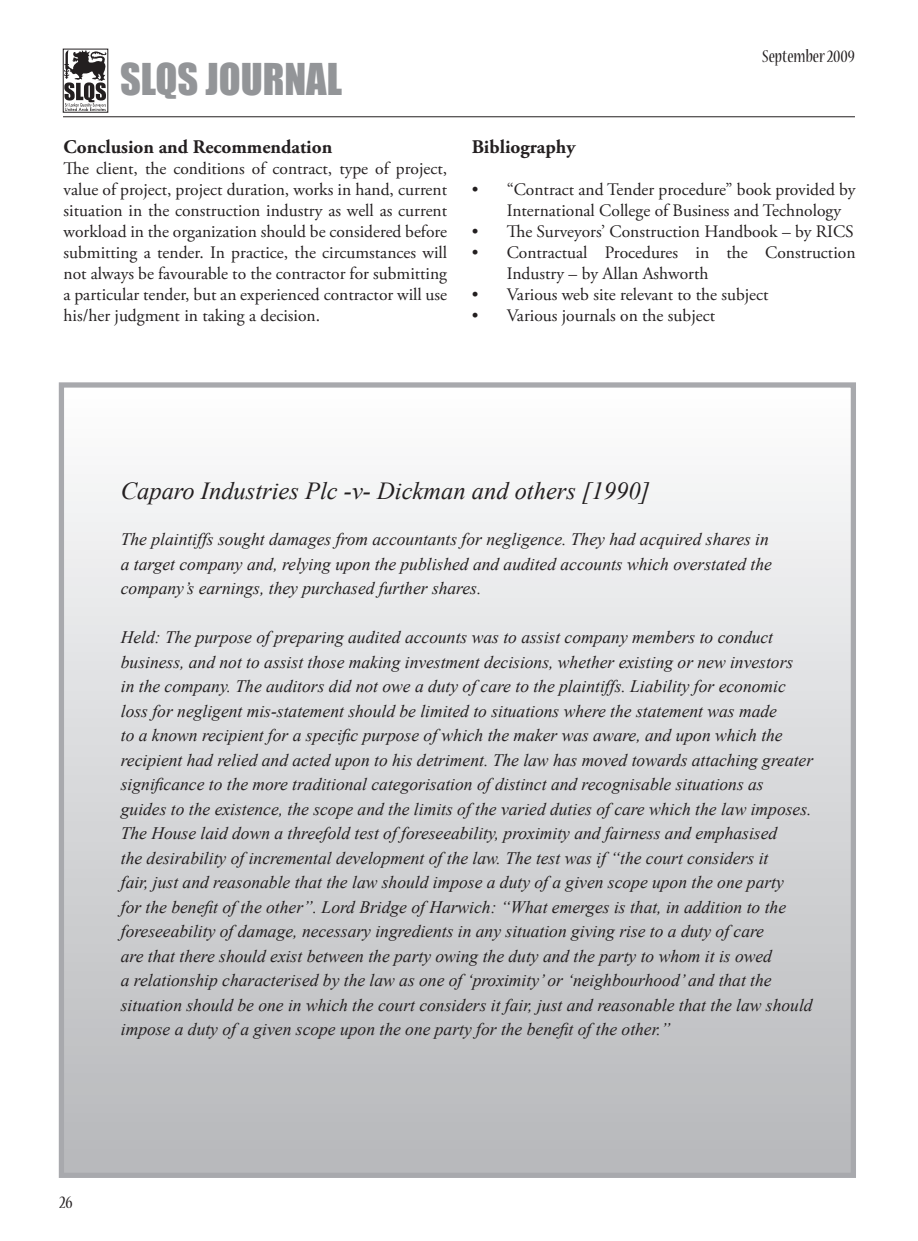
<style>
.page{position:relative;width:918px;height:1241px;background:#fff}
.page>*{position:absolute;margin:0;border:0;box-sizing:border-box;transform-origin:0 0}
.t1{font:40.25px "Impact";color:#939598}
.t2{font:italic 24.5px "Times New Roman";color:#231f20}
.t3{font:700 19.25px "Adobe Garamond Pro";color:#231f20}
.t4{font:condensed 19.25px "Nueva Std";color:#231f20}
.t5{font:italic 17.5px/24.5px "Times New Roman";color:#231f20}
.t6{font:17.5px/21px "Adobe Garamond Pro";color:#231f20}
</style>
<div class="page">
<svg style="left:63px;top:50px;width:44px;height:61px"></svg>
<hr style="left:63px;top:116px;width:792px;height:1px;background:#231f20">
<div style="left:61px;top:385px;width:792px;height:790px;background:linear-gradient(to bottom,#fdfdfe,#b5b7ba)"></div>
<div style="left:59px;top:382px;width:797px;height:795px;border:5px solid #a8a9ad"></div>
<h1 class="t1" style="left:120px;top:48px;width:223px">SLQS JOURNAL</h1>
<p class="t3" style="left:64px;top:136px;width:270px">Conclusion and Recommendation</p>
<p class="t6" style="left:64px;top:158px;width:385px;text-align:justify">The client, the conditions of contract, type of project, value of project, project duration, works in hand, current situation in the construction industry as well as current workload in the organization should be considered before submitting a tender. In practice, the circumstances will not always be favourable to the contractor for submitting a particular tender, but an experienced contractor will use his/her judgment in taking a decision.</p>
<p class="t4" style="left:762px;top:47px;width:94px">September 2009</p>
<p class="t3" style="left:472px;top:136px;width:105px">Bibliography</p>
<p class="t6" style="left:507px;top:179px;width:350px;text-indent:-35px">• “Contract and Tender procedure” book provided by<br>International College of Business and Technology</p>
<p class="t6" style="left:472px;top:221px;width:383px">• The Surveyors’ Construction Handbook – by RICS</p>
<p class="t6" style="left:507px;top:242px;width:350px;text-indent:-35px">• Contractual Procedures in the Construction<br>Industry – by Allan Ashworth</p>
<p class="t6" style="left:472px;top:284px;width:298px">• Various web site relevant to the subject</p>
<p class="t6" style="left:472px;top:305px;width:245px">• Various journals on the subject</p>
<p class="t2" style="left:121px;top:474px;width:531px">Caparo Industries Plc -v- Dickman and others [1990]</p>
<p class="t5" style="left:121px;top:526px;width:653px">The plaintiffs sought damages from accountants for negligence. They had acquired shares in a target company and, relying upon the published and audited accounts which overstated the company’s earnings, they purchased further shares.</p>
<p class="t5" style="left:121px;top:624px;width:694px">Held: The purpose of preparing audited accounts was to assist company members to conduct business, and not to assist those making investment decisions, whether existing or new investors<br>in the company. The auditors did not owe a duty of care to the plaintiffs. Liability for economic loss for negligent mis-statement should be limited to situations where the statement was made<br>to a known recipient for a specific purpose of which the maker was aware, and upon which the recipient had relied and acted upon to his detriment. The law has moved towards attaching greater significance to the more traditional categorisation of distinct and recognisable situations as guides to the existence, the scope and the limits of the varied duties of care which the law imposes.<br>The House laid down a threefold test of foreseeability, proximity and fairness and emphasised<br>the desirability of incremental development of the law. The test was if “the court considers it<br>fair, just and reasonable that the law should impose a duty of a given scope upon the one party<br>for the benefit of the other”. Lord Bridge of Harwich: “What emerges is that, in addition to the foreseeability of damage, necessary ingredients in any situation giving rise to a duty of care<br>are that there should exist between the party owing the duty and the party to whom it is owed<br>a relationship characterised by the law as one of ‘proximity’ or ‘neighbourhood’ and that the situation should be one in which the court considers it fair, just and reasonable that the law should impose a duty of a given scope upon the one party for the benefit of the other.”</p>
<p class="t4" style="left:60px;top:1192px;width:15px">26</p>
</div>
